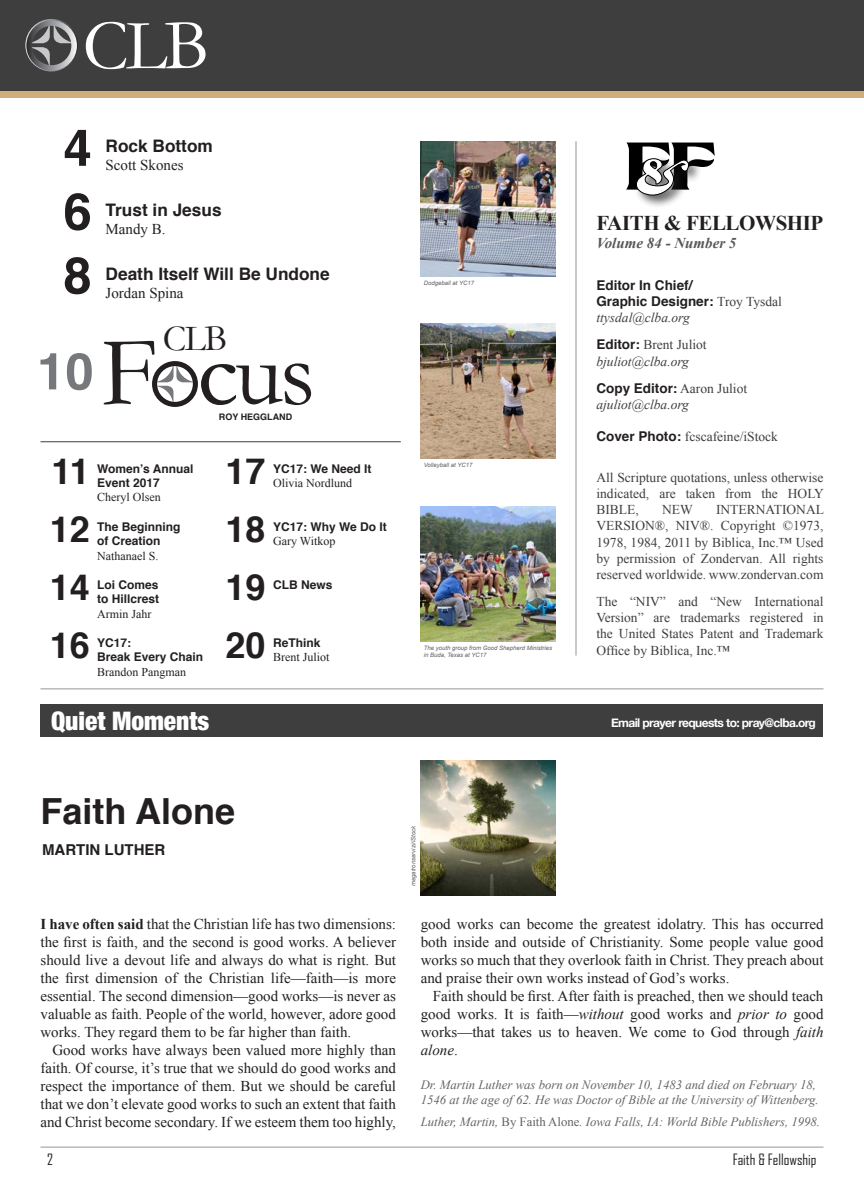
<style>
.page{position:relative;width:864px;height:1188px;background:#fff}
.page>*{position:absolute;margin:0;border:0;box-sizing:border-box;transform-origin:0 0}
.t1{font:99.15px "Garamond";color:#231f20}
.t2{font:72.45px "Garamond";color:#fff}
.t3{font:71.55px "Titania";color:#000;scale:1.07 1}
.t4{font:700 51px "Helvetica";color:#231f20}
.t5{font:36.9px "Garamond";color:#231f20}
.t6{font:700 36px "Helvetica";color:#231f20}
.t7{font:900 condensed 25.5px "Helvetica Neue";color:#fff}
.t8{font:700 21px "Times New Roman";letter-spacing:-.02em;color:#231f20}
.t9{font:700 17.25px "Helvetica";color:#231f20}
.t10{font:15px/18px "Times New Roman";color:#231f20;text-align:justify}
.t11{font:15px "Agency FB";color:#231f20}
.t12{font:italic 700 15px "Times New Roman";color:#57585a}
.t13{font:700 15px "Helvetica";color:#231f20}
.t14{font:13.5px/16.2px "Times New Roman";color:#3e3e3f;text-align:justify}
.t15{font:700 13.5px "Helvetica";color:#231f20}
.t16{font:italic 13.5px "Times New Roman";color:#3e3e3f}
.t17{font:italic 12.75px/15.3px "Times New Roman";color:#636366}
.t18{font:700 12px "Helvetica";color:#231f20}
.t19{font:12px "Times New Roman";color:#231f20}
.t20{font:700 12px "Helvetica Neue";letter-spacing:-.05em;color:#fff}
.t21{font:700 9px "Helvetica";color:#231f20}
.t22{font:italic 6px "Arial";color:#636366}
.s1{font-family:"Times New Roman";font-weight:400;color:#3e3e3f}
.s2{font-family:"Helvetica";font-weight:700;color:#231f20}
.s3{font-weight:700}
.s4{font-style:italic}
.s5{font-style:normal}
</style>
<div class="page">
<div style="left:40px;top:704px;width:784px;height:33px;background:#3e3e3f"></div>
<div style="left:634px;top:156px;width:68px;height:53px;background:#231f20;opacity:.75"></div>
<svg style="left:636px;top:158px;width:54px;height:38px"></svg>
<hr style="left:576px;top:141px;width:1px;height:515px;background:#939598">
<hr style="left:40px;top:1147px;width:784px;height:1px;background:#939598">
<hr style="left:40px;top:441px;width:361px;height:1px;background:#3e3e3f">
<img style="left:421px;top:324px;width:135px;height:135px">
<img style="left:421px;top:506px;width:135px;height:135px">
<img style="left:421px;top:141px;width:135px;height:135px">
<hr style="left:40px;top:688px;width:784px;height:1px;background:#939598">
<svg style="left:155px;top:364px;width:40px;height:40px"></svg>
<div style="left:152px;top:361px;width:46px;height:46px;border:5px solid #231f20;border-radius:50%"></div>
<div style="left:0;top:0;width:864px;height:94px;background:#3e3e3f"></div>
<svg style="left:29px;top:23px;width:42px;height:42px"></svg>
<div style="left:25px;top:19px;width:53px;height:53px;border:6px solid #fff;border-radius:50%"></div>
<div style="left:26px;top:20px;width:51px;height:51px;border:6px solid #fff;border-radius:50%"></div>
<div style="left:0;top:91px;width:864px;height:7px;background:#d1ad7d"></div>
<svg style="left:40px;top:353px;width:52px;height:37px"></svg>
<img style="left:421px;top:761px;width:135px;height:135px">
<p class="t2" style="left:83px;top:2px;width:128px">CLB</p>
<p class="t4" style="left:63px;top:107px;width:30px">4</p>
<p class="t9" style="left:106px;top:132px;width:109px">Rock Bottom</p>
<p class="t10" style="left:106px;top:156px;width:79px">Scott Skones</p>
<p class="t4" style="left:63px;top:170px;width:30px">6</p>
<p class="t9" style="left:106px;top:196px;width:118px">Trust in Jesus</p>
<p class="t10" style="left:106px;top:220px;width:61px">Mandy B.</p>
<p class="t4" style="left:63px;top:234px;width:30px">8</p>
<p class="t9" style="left:106px;top:260px;width:226px">Death Itself Will Be Undone</p>
<p class="t10" style="left:106px;top:284px;width:79px">Jordan Spina</p>
<p class="t1" style="left:101px;top:313px;width:216px">F cus</p>
<p class="t5" style="left:163px;top:316px;width:66px">CLB</p>
<p class="t6" style="left:52px;top:442px;width:40px">11</p>
<p class="t6" style="left:50px;top:500px;width:42px">12</p>
<p class="t18" style="left:97px;top:459px;width:98px">Women’s Annual</p>
<p class="t18" style="left:97px;top:473px;width:64px">Event 2017</p>
<p class="t19" style="left:97px;top:489px;width:65px">Cheryl Olsen</p>
<p class="t18" style="left:97px;top:517px;width:85px">The Beginning</p>
<p class="t18" style="left:97px;top:531px;width:65px">of Creation</p>
<p class="t19" style="left:97px;top:547px;width:63px">Nathanael S.</p>
<p class="t6" style="left:50px;top:558px;width:42px">14</p>
<p class="t18" style="left:97px;top:575px;width:63px">Loi Comes</p>
<p class="t18" style="left:97px;top:589px;width:64px">to Hillcrest</p>
<p class="t19" style="left:97px;top:606px;width:56px">Armin Jahr</p>
<p class="t6" style="left:50px;top:616px;width:42px">16</p>
<p class="t18" style="left:97px;top:633px;width:36px">YC17:</p>
<p class="t18" style="left:97px;top:647px;width:108px">Break Every Chain</p>
<p class="t19" style="left:97px;top:664px;width:90px">Brandon Pangman</p>
<p class="t21" style="left:219px;top:409px;width:75px">ROY HEGGLAND</p>
<p class="t6" style="left:226px;top:442px;width:42px">17</p>
<p class="t18" style="left:273px;top:459px;width:100px">YC17: We Need It</p>
<p class="t19" style="left:273px;top:475px;width:80px">Olivia Nordlund</p>
<p class="t6" style="left:226px;top:500px;width:42px">18</p>
<p class="t18" style="left:273px;top:517px;width:115px">YC17: Why We Do It</p>
<p class="t19" style="left:273px;top:533px;width:64px">Gary Witkop</p>
<p class="t6" style="left:226px;top:558px;width:42px">19</p>
<p class="t18" style="left:273px;top:575px;width:61px">CLB News</p>
<p class="t6" style="left:226px;top:616px;width:42px">20</p>
<p class="t18" style="left:273px;top:633px;width:49px">ReThink</p>
<p class="t19" style="left:273px;top:649px;width:58px">Brent Juliot</p>
<p class="t22" style="left:424px;top:279px;width:52px">Dodgeball at YC17</p>
<p class="t22" style="left:424px;top:461px;width:50px">Volleyball at YC17</p>
<p class="t22" style="left:424px;top:644px;width:130px">The youth group from Good Shepherd Ministries</p>
<p class="t22" style="left:424px;top:651px;width:64px">in Buda, Texas at YC17</p>
<p class="t3" style="left:625px;top:124px;width:88px">FF</p>
<p class="t8" style="left:596px;top:208px;width:229px">FAITH &amp; FELLOWSHIP</p>
<p class="t12" style="left:596px;top:232px;width:142px">Volume 84 - Number 5</p>
<p class="t15" style="left:596px;top:274px;width:98px">Editor In Chief/</p>
<p class="t15" style="left:596px;top:291px;width:187px">Graphic Designer: <span class="s1">Troy Tysdal</span></p>
<p class="t16" style="left:596px;top:309px;width:95px">ttysdal@clba.org</p>
<p class="t14" style="left:596px;top:337px;width:112px"><span class="s2">Editor:</span> Brent Juliot</p>
<p class="t16" style="left:596px;top:352px;width:94px">bjuliot@clba.org</p>
<p class="t15" style="left:596px;top:377px;width:152px">Copy Editor: <span class="s1">Aaron Juliot</span></p>
<p class="t16" style="left:596px;top:395px;width:94px">ajuliot@clba.org</p>
<p class="t14" style="left:596px;top:428px;width:183px"><span class="s2">Cover Photo:</span> fcscafeine/iStock</p>
<p class="t14" style="left:596px;top:469px;width:229px">All Scripture quotations, unless otherwise indicated, are taken from the HOLY BIBLE,</p>
<p class="t14" style="left:596px;top:501px;width:229px;text-indent:120px">INTERNATIONAL VERSION®, NIV®. Copyright ©1973, 1978, 1984, 2011 by Biblica, Inc.™ Used by permission of Zondervan. All rights reserved worldwide. www.zondervan.com</p>
<p class="t14" style="left:596px;top:593px;width:229px">The “NIV” and “New International Version” are trademarks registered in the United States Patent and Trademark Office by Biblica, Inc.™</p>
<p class="t14" style="left:662px;top:501px;width:32px">NEW</p>
<p class="t7" style="left:51px;top:700px;width:160px">Quiet Moments</p>
<p class="t20" style="left:611px;top:714px;width:206px">Email prayer requests to: pray@clba.org</p>
<p class="t6" style="left:40px;top:783px;width:196px">Faith Alone</p>
<p class="t13" style="left:42px;top:838px;width:125px">MARTIN LUTHER</p>
<p class="t10" style="left:40px;top:915px;width:357px"><span class="s3">I have often said</span> that the Christian life has two dimensions: the first is faith, and the second is good works. A believer should live a devout life and always do what is right. But the first dimension of the Christian life—faith—is more essential. The second dimension—good works—is never as valuable as faith. People of the world, however, adore good works. They regard them to be far higher than faith.</p>
<p class="t10" style="left:40px;top:1041px;width:357px;text-indent:12px">Good works have always been valued more highly than faith. Of course, it’s true that we should do good works and respect the importance of them. But we should be careful that we don’t elevate good works to such an extent that faith and Christ become secondary. If we esteem them too highly,</p>
<p class="t22" style="left:410px;top:886px;width:62px;rotate:-90deg">megatronservizi/iStock</p>
<p class="t10" style="left:421px;top:915px;width:404px">good works can become the greatest idolatry. This has occurred both inside and outside of Christianity. Some people value good works so much that they overlook faith in Christ. They preach about and praise their own works instead of God’s works.</p>
<p class="t10" style="left:421px;top:987px;width:404px;text-indent:12px">Faith should be first. After faith is preached, then we should teach good works. It is faith—<span class="s4">without</span> good works and <span class="s4">prior to</span> good works—that takes us to heaven. We come to God through <span class="s4">faith alone</span>.</p>
<p class="t17" style="left:421px;top:1076px;width:399px">Dr. Martin Luther was born on November 10, 1483 and died on February 18,<br>1546 at the age of 62. He was Doctor of Bible at the University of Wittenberg.</p>
<p class="t17" style="left:421px;top:1114px;width:401px">Luther, Martin, <span class="s5">By Faith Alone</span>. Iowa Falls, IA: World Bible Publishers, 1998.</p>
<p class="t11" style="left:47px;top:1150px;width:7px">2</p>
<p class="t11" style="left:733px;top:1150px;width:85px">Faith &amp; Fellowship</p>
</div>
